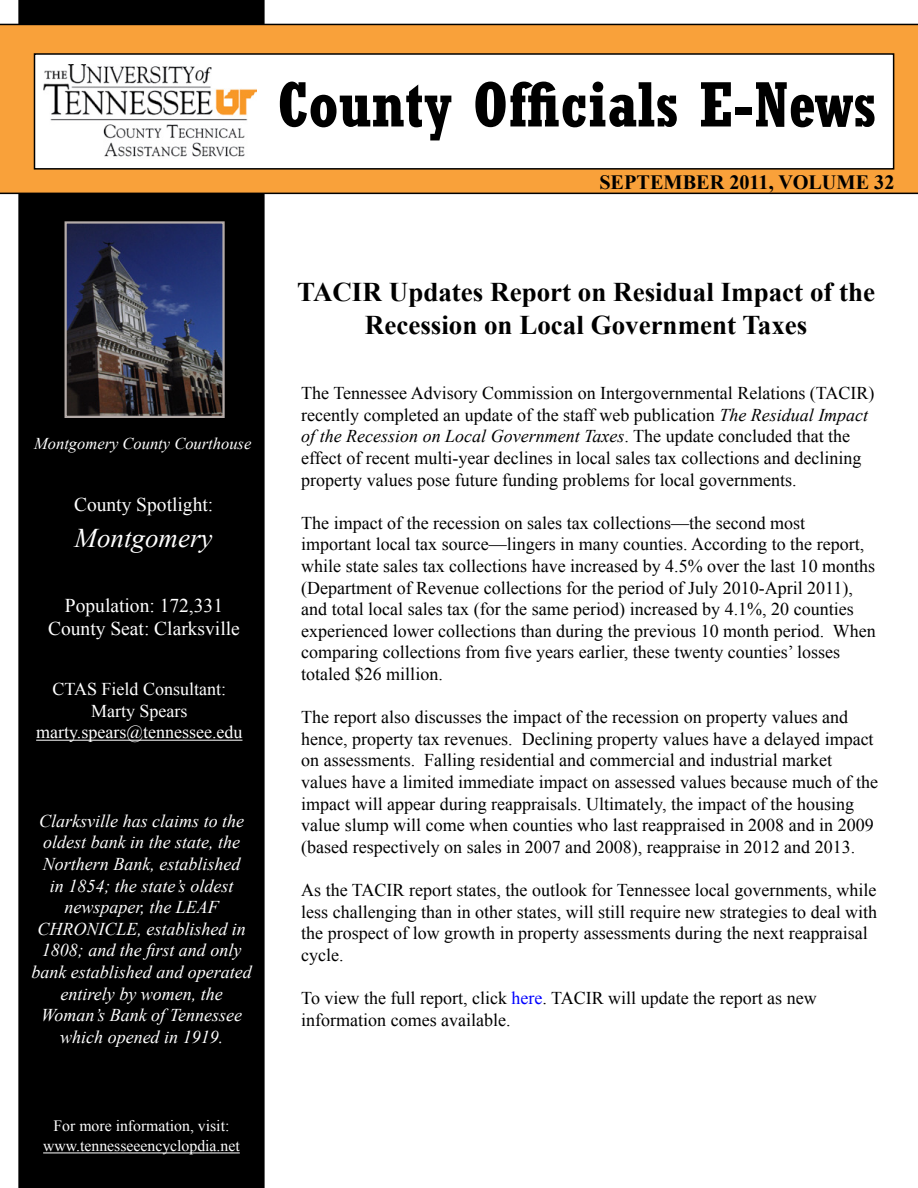
<style>
.page{position:relative;width:918px;height:1188px;background:#fff}
.page>*{position:absolute;margin:0;border:0;box-sizing:border-box;transform-origin:0 0}
.t1{font:700 condensed 63px "Rockwell";color:#000}
.t2{font:700 27px/32.4px "Times New Roman";color:#000;text-align:center}
.t3{font:italic 27px "Times New Roman";color:#fff}
.t4{font:700 20.25px "Times New Roman";color:#000}
.t5{font:19.5px/23.4px "Times New Roman";color:#fff;text-align:center}
.t6{font:18px/21.6px "Times New Roman";color:#000}
.t7{font:italic 18px/21.6px "Times New Roman";color:#fff;text-align:center}
.t8{font:18px/21.6px "Times New Roman";color:#fff;text-align:center}
.t9{font:italic 16.5px "Times New Roman";color:#fff}
.t10{font:15.75px/19.8px "Times New Roman";color:#fff;text-align:center}
.s1{font-style:italic}
.s2{color:#00f}
</style>
<div class="page">
<div style="left:19px;top:1px;width:245px;height:1186px;background:#000"></div>
<div style="left:18px;top:0;width:247px;height:1188px;border:2px solid #000"></div>
<svg style="left:0;top:194px;width:918px;height:11px"></svg>
<svg style="left:0;top:24px;width:918px;height:170px;background:#ed9937"></svg>
<div style="left:34px;top:54px;width:860px;height:115px;background:#fff"></div>
<div style="left:34px;top:53px;width:860px;height:117px;border:2px solid #000"></div>
<img style="left:44px;top:65px;width:213px;height:92px">
<hr style="left:36px;top:740px;width:206px;height:1px;background:#fff">
<hr style="left:43px;top:1153px;width:197px;height:1px;background:#fff">
<img style="left:68px;top:224px;width:154px;height:191px">
<div style="left:65px;top:221px;width:160px;height:197px;border:2px solid #b4aba8"></div>
<h1 class="t1" style="left:278px;top:67px;width:600px">County Officials E-News</h1>
<p class="t4" style="left:599px;top:168px;width:297px">SEPTEMBER 2011, VOLUME 32</p>
<p class="t9" style="left:34px;top:432px;width:219px">Montgomery County Courthouse</p>
<p class="t5" style="left:74px;top:493px;width:141px">County Spotlight:</p>
<h2 class="t3" style="left:75px;top:520px;width:139px">Montgomery</h2>
<p class="t5" style="left:48px;top:593px;width:193px">Population: 172,331<br>County Seat: Clarksville</p>
<p class="t8" style="left:36px;top:678px;width:208px">CTAS Field Consultant:<br>Marty Spears marty.spears@tennessee.edu</p>
<p class="t7" style="left:31px;top:810px;width:222px">Clarksville has claims to the oldest bank in the state, the<br>Northern Bank, established<br>in 1854; the state’s oldest newspaper, the LEAF<br>CHRONICLE, established in<br>1808; and the first and only bank established and operated entirely by women, the<br>Woman’s Bank of Tennessee which opened in 1919.</p>
<p class="t10" style="left:43px;top:1116px;width:198px">For more information, visit: www.tennesseeencyclopdia.net</p>
<h2 class="t2" style="left:297px;top:275px;width:580px">TACIR Updates Report on Residual Impact of the<br>Recession on Local Government Taxes</h2>
<p class="t6" style="left:301px;top:382px;width:575px">The Tennessee Advisory Commission on Intergovernmental Relations (TACIR) recently completed an update of the staff web publication <span class="s1">The Residual Impact of the Recession on Local Government Taxes</span>. The update concluded that the effect of recent multi-year declines in local sales tax collections and declining property values pose future funding problems for local governments.</p>
<p class="t6" style="left:301px;top:512px;width:576px">The impact of the recession on sales tax collections—the second most important local tax source—lingers in many counties. According to the report, while state sales tax collections have increased by 4.5% over the last 10 months (Department of Revenue collections for the period of July 2010-April 2011), and total local sales tax (for the same period) increased by 4.1%, 20 counties experienced lower collections than during the previous 10 month period. When comparing collections from five years earlier, these twenty counties’ losses totaled $26 million.</p>
<p class="t6" style="left:301px;top:706px;width:578px">The report also discusses the impact of the recession on property values and hence, property tax revenues. Declining property values have a delayed impact on assessments. Falling residential and commercial and industrial market values have a limited immediate impact on assessed values because much of the impact will appear during reappraisals. Ultimately, the impact of the housing value slump will come when counties who last reappraised in 2008 and in 2009 (based respectively on sales in 2007 and 2008), reappraise in 2012 and 2013.</p>
<p class="t6" style="left:301px;top:879px;width:577px">As the TACIR report states, the outlook for Tennessee local governments, while less challenging than in other states, will still require new strategies to deal with the prospect of low growth in property assessments during the next reappraisal cycle.</p>
<p class="t6" style="left:301px;top:987px;width:517px">To view the full report, click <span class="s2">here</span>. TACIR will update the report as new information comes available.</p>
</div>
